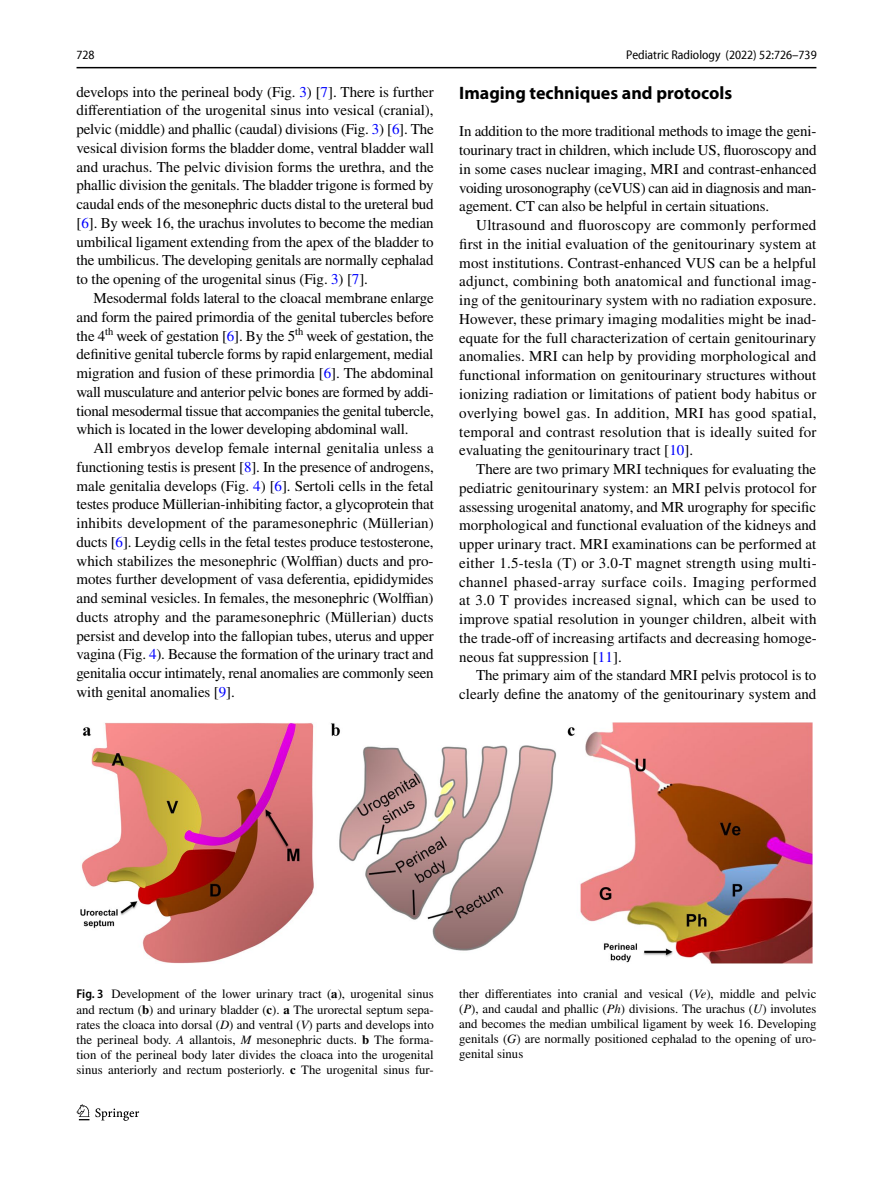
<style>
.page{position:relative;width:893px;height:1187px;background:#fff}
.page>*{position:absolute;margin:0;border:0;box-sizing:border-box;transform-origin:0 0}
.t1{font:700 18px "Myriad Pro";color:#000}
.t2{font:15px/18.8px "STIX";letter-spacing:-.01em;color:#000;text-align:justify}
.t3{font:12.75px/15px "STIX";color:#000;text-align:justify}
.t4{font:semi-condensed 12.75px "Myriad Pro Unic";color:#000}
.s1{color:#00f}
.s2{font-family:"Myriad Pro";font-weight:600;font-stretch:semi-condensed}
.s3{font-weight:700}
.s4{font-style:italic}
</style>
<div class="page">
<hr style="left:77px;top:67px;width:739px;height:1px;background:#000">
<img style="left:81px;top:722px;width:731px;height:241px">
<svg style="left:77px;top:1104px;width:12px;height:16px"></svg>
<svg style="left:95px;top:1108px;width:44px;height:12px"></svg>
<p class="t4" style="left:77px;top:50px;width:20px">728</p>
<p class="t4" style="left:626px;top:50px;width:192px">Pediatric Radiology (2022) 52:726–739</p>
<p class="t2" style="left:77px;top:83px;width:359px">develops into the perineal body (Fig. <span class="s1">3</span>) [<span class="s1">7</span>]. There is further differentiation of the urogenital sinus into vesical (cranial), pelvic (middle) and phallic (caudal) divisions (Fig. <span class="s1">3</span>) [<span class="s1">6</span>]. The vesical division forms the bladder dome, ventral bladder wall and urachus. The pelvic division forms the urethra, and the phallic division the genitals. The bladder trigone is formed by caudal ends of the mesonephric ducts distal to the ureteral bud [<span class="s1">6</span>]. By week 16, the urachus involutes to become the median umbilical ligament extending from the apex of the bladder to the umbilicus. The developing genitals are normally cephalad to the opening of the urogenital sinus (Fig. <span class="s1">3</span>) [<span class="s1">7</span>].</p>
<p class="t2" style="left:77px;top:289px;width:359px;text-indent:17px">Mesodermal folds lateral to the cloacal membrane enlarge and form the paired primordia of the genital tubercles before the 4<sup>th</sup> week of gestation [<span class="s1">6</span>]. By the 5<sup>th</sup> week of gestation, the definitive genital tubercle forms by rapid enlargement, medial migration and fusion of these primordia [<span class="s1">6</span>]. The abdominal wall musculature and anterior pelvic bones are formed by addi&shy;tional mesodermal tissue that accompanies the genital tubercle, which is located in the lower developing abdominal wall.</p>
<p class="t2" style="left:77px;top:439px;width:359px;text-indent:17px">All embryos develop female internal genitalia unless a functioning testis is present [<span class="s1">8</span>]. In the presence of androgens, male genitalia develops (Fig. <span class="s1">4</span>) [<span class="s1">6</span>]. Sertoli cells in the fetal testes produce Müllerian-inhibiting factor, a glycoprotein that inhibits development of the paramesonephric (Müllerian) ducts [<span class="s1">6</span>]. Leydig cells in the fetal testes produce testosterone, which stabilizes the mesonephric (Wolffian) ducts and pro&shy;motes further development of vasa deferentia, epididymides and seminal vesicles. In females, the mesonephric (Wolffian) ducts atrophy and the paramesonephric (Müllerian) ducts persist and develop into the fallopian tubes, uterus and upper vagina (Fig. <span class="s1">4</span>). Because the formation of the urinary tract and genitalia occur intimately, renal anomalies are commonly seen with genital anomalies [<span class="s1">9</span>].</p>
<p class="t1" style="left:459px;top:81px;width:274px">Imaging techniques and protocols</p>
<p class="t2" style="left:459px;top:123px;width:359px">In addition to the more traditional methods to image the geni&shy;tourinary tract in children, which include US, fluoroscopy and in some cases nuclear imaging, MRI and contrast-enhanced voiding urosonography (ceVUS) can aid in diagnosis and man&shy;agement. CT can also be helpful in certain situations.</p>
<p class="t2" style="left:459px;top:217px;width:359px;text-indent:17px">Ultrasound and fluoroscopy are commonly performed first in the initial evaluation of the genitourinary system at most institutions. Contrast-enhanced VUS can be a helpful adjunct, combining both anatomical and functional imag&shy;ing of the genitourinary system with no radiation exposure.<br>However, these primary imaging modalities might be inad&shy;equate for the full characterization of certain genitourinary anomalies. MRI can help by providing morphological and functional information on genitourinary structures without ionizing radiation or limitations of patient body habitus or overlying bowel gas. In addition, MRI has good spatial, temporal and contrast resolution that is ideally suited for evaluating the genitourinary tract [<span class="s1">10</span>].</p>
<p class="t2" style="left:459px;top:460px;width:359px;text-indent:17px">There are two primary MRI techniques for evaluating the pediatric genitourinary system: an MRI pelvis protocol for assessing urogenital anatomy, and MR urography for specific morphological and functional evaluation of the kidneys and upper urinary tract. MRI examinations can be performed at either 1.5-tesla (T) or 3.0-T magnet strength using multi&shy;channel phased-array surface coils. Imaging performed at 3.0 T provides increased signal, which can be used to improve spatial resolution in younger children, albeit with the trade-off of increasing artifacts and decreasing homoge&shy;neous fat suppression [<span class="s1">11</span>].</p>
<p class="t2" style="left:459px;top:667px;width:359px;text-align:right">The primary aim of the standard MRI pelvis protocol is to clearly define the anatomy of the genitourinary system and</p>
<p class="t3" style="left:77px;top:987px;width:359px"><span class="s2">Fig. 3</span> Development of the lower urinary tract (<span class="s3">a</span>), urogenital sinus and rectum (<span class="s3">b</span>) and urinary bladder (<span class="s3">c</span>). <span class="s3">a</span> The urorectal septum sepa&shy;rates the cloaca into dorsal (<span class="s4">D</span>) and ventral (<span class="s4">V</span>) parts and develops into the perineal body. <span class="s4">A</span> allantois, <span class="s4">M</span> mesonephric ducts. <span class="s3">b</span> The forma&shy;tion of the perineal body later divides the cloaca into the urogenital sinus anteriorly and rectum posteriorly. <span class="s3">c</span> The urogenital sinus fur-</p>
<p class="t3" style="left:459px;top:987px;width:359px">ther differentiates into cranial and vesical (<span class="s4">Ve</span>), middle and pelvic (<span class="s4">P</span>), and caudal and phallic (<span class="s4">Ph</span>) divisions. The urachus (<span class="s4">U</span>) involutes and becomes the median umbilical ligament by week 16. Developing genitals (<span class="s4">G</span>) are normally positioned cephalad to the opening of uro&shy;genital sinus</p>
</div>
